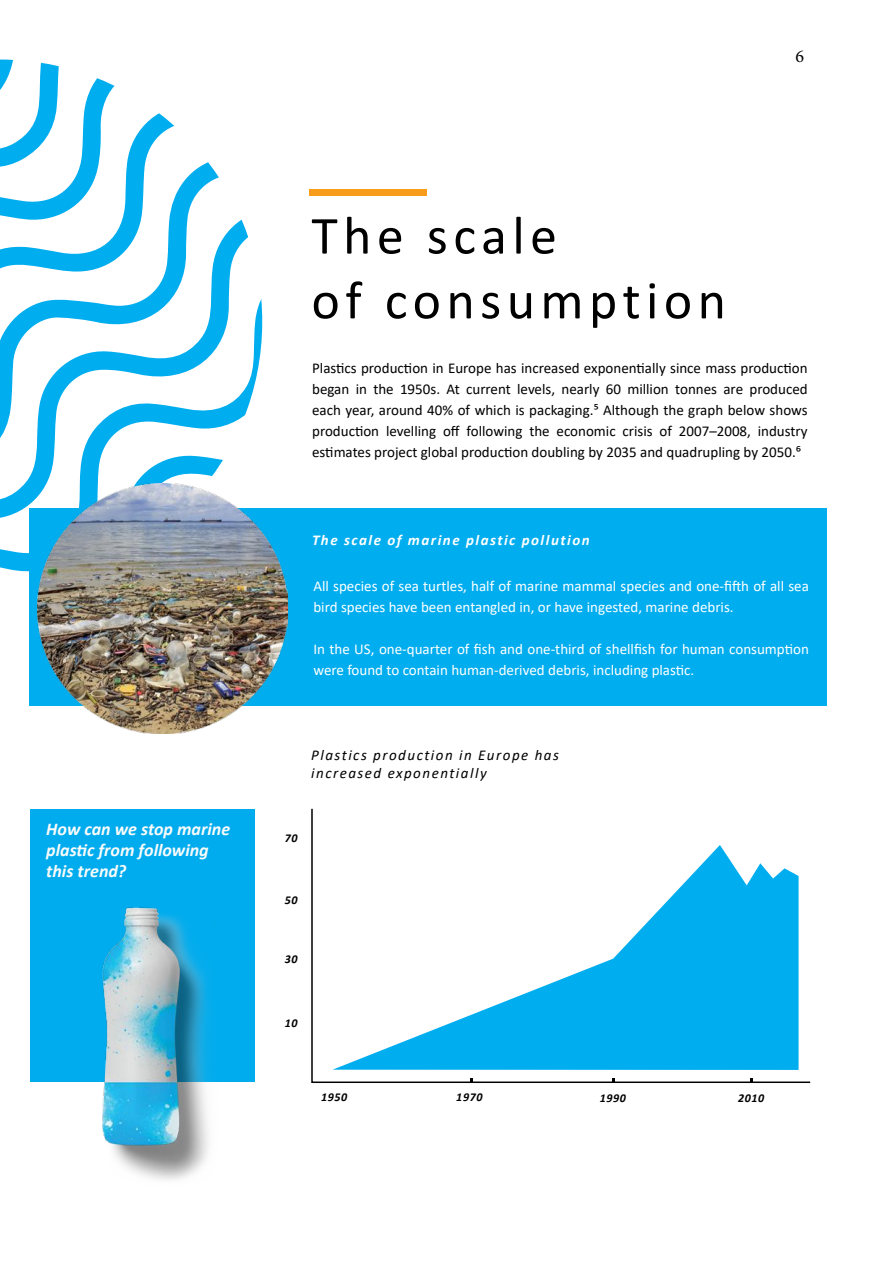
<style>
.page{position:relative;width:893px;height:1263px;background:#fff}
.page>*{position:absolute;margin:0;border:0;box-sizing:border-box;transform-origin:0 0}
.t1{font:54px/64.8px "Calibri";letter-spacing:.1em;color:#000}
.t2{font:italic 700 18px/21px "Calibri";color:#fafbfb}
.t3{font:18px "Minion Pro";color:#000}
.t4{font:15px/21px "Calibri";color:#000;text-align:justify}
.t5{font:15px/21px "Calibri";color:#fff}
.t6{font:italic 15px/18px "Calibri";letter-spacing:.1em;color:#000}
.t7{font:italic 700 15px "Calibri";letter-spacing:.1em;color:#fff}
.t8{font:italic 700 12px "Calibri";letter-spacing:.05em;color:#000}
</style>
<div class="page">
<svg style="left:0;top:60px;width:295px;height:512px"></svg>
<svg style="left:311px;top:808px;width:500px;height:275px"></svg>
<svg style="left:750px;top:1078px;width:3px;height:5px"></svg>
<div style="left:29px;top:509px;width:797px;height:197px;background:#00adef"></div>
<div style="left:31px;top:809px;width:224px;height:272px;background:#00acee"></div>
<div style="left:309px;top:190px;width:117px;height:6px;background:#f89c1b"></div>
<img style="left:30px;top:837px;width:225px;height:343px">
<img style="left:38px;top:483px;width:250px;height:250px">
<svg style="left:332px;top:845px;width:467px;height:225px"></svg>
<p class="t3" style="left:795px;top:44px;width:10px">6</p>
<p class="t2" style="left:46px;top:818px;width:185px">How can we stop marine plastic from following this trend?</p>
<h1 class="t1" style="left:311px;top:202px;width:416px">The scale<br>of consumption</h1>
<p class="t4" style="left:312px;top:357px;width:497px">Plastics production in Europe has increased exponentially since mass production began in the 1950s. At current levels, nearly 60 million tonnes are produced each year, around 40% of which is packaging.⁵ Although the graph below shows production levelling off following the economic crisis of 2007–2008, industry estimates project global production doubling by 2035 and quadrupling by 2050.⁶</p>
<p class="t7" style="left:312px;top:530px;width:279px">The scale of marine plastic pollution</p>
<p class="t5" style="left:313px;top:575px;width:497px">All species of sea turtles, half of marine mammal species and one-fifth of all sea bird species have been entangled in, or have ingested, marine debris.</p>
<p class="t5" style="left:313px;top:638px;width:497px">In the US, one-quarter of fish and one-third of shellfish for human consumption were found to contain human-derived debris, including plastic.</p>
<p class="t6" style="left:311px;top:746px;width:249px">Plastics production in Europe has increased exponentially</p>
<p class="t8" style="left:285px;top:830px;width:14px">70</p>
<p class="t8" style="left:285px;top:891px;width:14px">50</p>
<p class="t8" style="left:285px;top:950px;width:14px">30</p>
<p class="t8" style="left:285px;top:1014px;width:14px">10</p>
<p class="t8" style="left:321px;top:1088px;width:28px">1950</p>
<p class="t8" style="left:456px;top:1088px;width:28px">1970</p>
<p class="t8" style="left:600px;top:1089px;width:28px">1990</p>
<p class="t8" style="left:738px;top:1089px;width:28px">2010</p>
</div>
